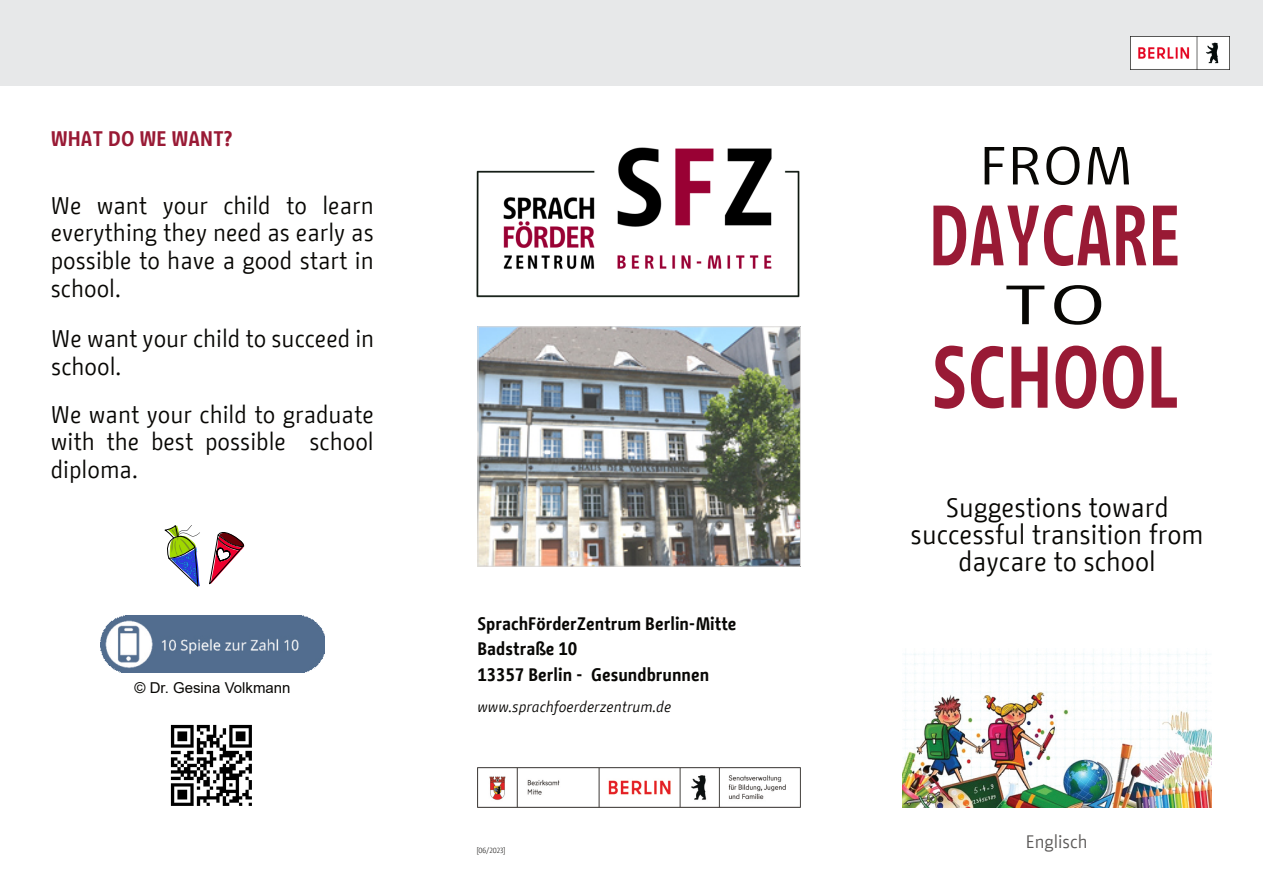
<style>
.page{position:relative;width:1263px;height:893px;background:#fff}
.page>*{position:absolute;margin:0;border:0;box-sizing:border-box;transform-origin:0 0}
.t1{font:700 87.3px "BMF Change";color:#991a35;scale:.84 1}
.t2{font:700 85.35px "BMF Change";color:#991a35;scale:.77 1}
.t3{font:55.05px "BMF Change";color:#080704;scale:1.6 1}
.t4{font:53.55px "BMF Change";color:#080704;scale:1.16 1}
.t5{font:27px/27px "BMF Change";color:#080704;text-align:center}
.t6{font:24px/27.6px "BMF Change";color:#080704;text-align:justify}
.t7{font:700 21px "BMF Change";color:#991a35}
.t8{font:700 18px/25.5px "BMF Change";color:#080705}
.t9{font:18px "BMF Change";color:#5b5958}
.t10{font:italic 15px "BMF Change";color:#080705}
.t11{font:15px "Arial";color:#080704}
.t12{font:300 7.5px "BMF Change";color:#080705}
</style>
<div class="page">
<div style="left:0;top:0;width:1263px;height:85px;background:#e7e8e9"></div>
<img style="left:1131px;top:37px;width:99px;height:33px">
<img style="left:477px;top:767px;width:323px;height:41px">
<img style="left:479px;top:328px;width:320px;height:237px">
<div style="left:477px;top:326px;width:324px;height:241px;border:1px solid #dbd9d8"></div>
<img style="left:903px;top:652px;width:309px;height:156px">
<img style="left:101px;top:615px;width:224px;height:57px">
<img style="left:164px;top:525px;width:81px;height:62px">
<img style="left:170px;top:724px;width:82px;height:82px">
<img style="left:476px;top:147px;width:324px;height:151px">
<p class="t7" style="left:51px;top:130px;width:183px">WHAT DO WE WANT?</p>
<p class="t6" style="left:51px;top:193px;width:324px">We want your child to learn everything they need as early as possible to have a good start in school.</p>
<p class="t6" style="left:51px;top:327px;width:325px">We want your child to succeed in school.</p>
<p class="t6" style="left:51px;top:402px;width:324px">We want your child to graduate with the best possible school diploma.</p>
<p class="t11" style="left:134px;top:682px;width:158px">© Dr. Gesina Volkmann</p>
<p class="t8" style="left:477px;top:612px;width:260px">SprachFörderZentrum Berlin-Mitte<br>Badstraße 10<br>13357 Berlin - Gesundbrunnen</p>
<p class="t10" style="left:477px;top:700px;width:195px">www.sprachfoerderzentrum.de</p>
<p class="t12" style="left:476px;top:847px;width:31px">[06/2023]</p>
<h3 class="t4" style="left:979px;top:142px;width:134px">FROM</h3>
<h2 class="t2" style="left:929px;top:198px;width:328px">DAYCARE</h2>
<h3 class="t3" style="left:1002px;top:281px;width:67px">TO</h3>
<h1 class="t1" style="left:932px;top:339px;width:297px">SCHOOL</h1>
<p class="t5" style="left:911px;top:495px;width:295px">Suggestions toward successful transition from daycare to school</p>
<p class="t9" style="left:1026px;top:833px;width:63px">Englisch</p>
</div>
